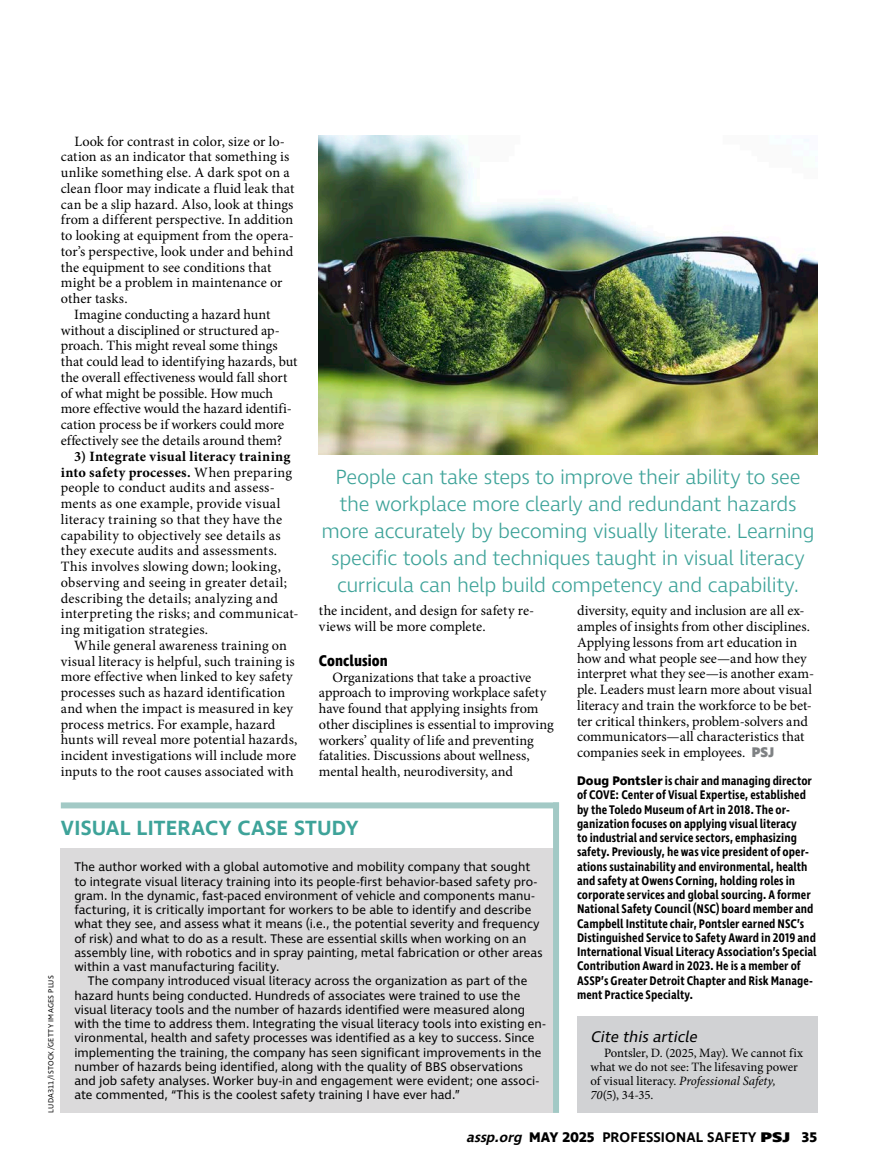
<style>
.page{position:relative;width:878px;height:1175px;background:#fff}
.page>*{position:absolute;margin:0;border:0;box-sizing:border-box;transform-origin:0 0}
.t1{font:300 21px/27px "Ingra";letter-spacing:-.02em;color:#3ea399;text-align:center}
.t2{font:600 21px "Ingra";letter-spacing:.01em;color:#3ea399}
.t3{font:italic 15.75px "Ingra";color:#000}
.t4{font:700 15.75px "Ingra Cd";letter-spacing:.005em;color:#000}
.t5{font:14.25px/15.8px "Minion Pro";letter-spacing:.005em;color:#000}
.t6{font:600 14.25px "Ingra";letter-spacing:.01em;color:#000}
.t7{font:12.75px/14.2px "Ingra";color:#000}
.t8{font:600 12.75px/14.2px "Ingra Cd";color:#000}
.t9{font:12.75px/14.2px "Minion Pro";letter-spacing:-.005em;color:#000}
.t10{font:7.5px "Ingra";letter-spacing:.035em;color:#000}
.s1{font-weight:700}
.s2{font-family:"Ingra";font-weight:800;color:#7f8284}
.s3{font-family:"Ingra";font-weight:700}
.s4{font-style:italic}
.s5{font-weight:800}
</style>
<div class="page">
<div style="left:577px;top:1016px;width:240px;height:96px;background:#d1d2d4"></div>
<div style="left:61px;top:848px;width:498px;height:264px;background:#dbdadb"></div>
<div style="left:61px;top:802px;width:498px;height:6px;background:#a2c9c5"></div>
<div style="left:553px;top:802px;width:6px;height:310px;background:#a2c9c5"></div>
<img style="left:319px;top:135px;width:498px;height:319px">
<p class="t5" style="left:74px;top:133px;width:212px">Look for contrast in color, size or lo-</p>
<p class="t5" style="left:61px;top:149px;width:230px">cation as an indicator that something is</p>
<p class="t5" style="left:61px;top:165px;width:230px">unlike something else. A dark spot on a</p>
<p class="t5" style="left:61px;top:181px;width:235px">clean floor may indicate a fluid leak that</p>
<p class="t5" style="left:61px;top:196px;width:234px">can be a slip hazard. Also, look at things</p>
<p class="t5" style="left:61px;top:212px;width:234px">from a different perspective. In addition</p>
<p class="t5" style="left:61px;top:228px;width:234px">to looking at equipment from the opera-</p>
<p class="t5" style="left:61px;top:243px;width:234px">tor’s perspective, look under and behind</p>
<p class="t5" style="left:61px;top:259px;width:212px">the equipment to see conditions that</p>
<p class="t5" style="left:61px;top:275px;width:223px">might be a problem in maintenance or</p>
<p class="t5" style="left:61px;top:291px;width:68px">other tasks.</p>
<p class="t5" style="left:74px;top:306px;width:197px">Imagine conducting a hazard hunt</p>
<p class="t5" style="left:61px;top:322px;width:220px">without a disciplined or structured ap-</p>
<p class="t5" style="left:61px;top:338px;width:218px">proach. This might reveal some things</p>
<p class="t5" style="left:61px;top:354px;width:238px">that could lead to identifying hazards, but</p>
<p class="t5" style="left:61px;top:369px;width:228px">the overall effectiveness would fall short</p>
<p class="t5" style="left:61px;top:385px;width:214px">of what might be possible. How much</p>
<p class="t5" style="left:61px;top:401px;width:232px">more effective would the hazard identifi-</p>
<p class="t5" style="left:61px;top:417px;width:225px">cation process be if workers could more</p>
<p class="t5" style="left:61px;top:432px;width:223px">effectively see the details around them?</p>
<p class="t5" style="left:61px;top:448px;width:239px;text-indent:13px"><span class="s1">3) Integrate visual literacy training into safety processes.</span> When preparing people to conduct audits and assess&shy;ments as one example, provide visual literacy training so that they have the capability to objectively see details as they execute audits and assessments.<br>This involves slowing down; looking, observing and seeing in greater detail; describing the details; analyzing and interpreting the risks; and communicat&shy;ing mitigation strategies.</p>
<p class="t5" style="left:61px;top:637px;width:238px;text-indent:13px">While general awareness training on visual literacy is helpful, such training is more effective when linked to key safety processes such as hazard identification and when the impact is measured in key process metrics. For example, hazard hunts will reveal more potential hazards, incident investigations will include more inputs to the root causes associated with</p>
<p class="t1" style="left:321px;top:464px;width:495px">People can take steps to improve their ability to see the workplace more clearly and redundant hazards more accurately by becoming visually literate. Learning specific tools and techniques taught in visual literacy curricula can help build competency and capability.</p>
<p class="t5" style="left:319px;top:603px;width:217px">the incident, and design for safety re&shy;views will be more complete.</p>
<p class="t4" style="left:319px;top:650px;width:70px">Conclusion</p>
<p class="t5" style="left:319px;top:669px;width:236px;text-indent:13px">Organizations that take a proactive approach to improving workplace safety have found that applying insights from other disciplines is essential to improving workers’ quality of life and preventing fatalities. Discussions about wellness, mental health, neurodiversity, and</p>
<p class="t5" style="left:577px;top:603px;width:238px">diversity, equity and inclusion are all ex&shy;amples of insights from other disciplines.<br>Applying lessons from art education in how and what people see—and how they interpret what they see—is another exam&shy;ple. Leaders must learn more about visual literacy and train the workforce to be bet&shy;ter critical thinkers, problem-solvers and communicators—all characteristics that companies seek in employees. <span class="s2">PSJ</span></p>
<p class="t8" style="left:577px;top:774px;width:241px"><span class="s3">Doug Pontsler</span> is chair and managing director of COVE: Center of Visual Expertise, established by the Toledo Museum of Art in 2018. The or&shy;ganization focuses on applying visual literacy<br>to industrial and service sectors, emphasizing safety. Previously, he was vice president of oper&shy;ations sustainability and environmental, health and safety at Owens Corning, holding roles in corporate services and global sourcing. A former National Safety Council (NSC) board member and Campbell Institute chair, Pontsler earned NSC’s Distinguished Service to Safety Award in 2019 and International Visual Literacy Association’s Special Contribution Award in 2023. He is a member of ASSP’s Greater Detroit Chapter and Risk Manage&shy;ment Practice Specialty.</p>
<p class="t3" style="left:590px;top:1027px;width:111px">Cite thisarticle</p>
<p class="t9" style="left:590px;top:1045px;width:214px;text-indent:14px">Pontsler, D. (2025, May). We cannot fix what we do not see: The lifesaving power of visual literacy. <span class="s4">Professional Safety, 70</span>(5), 34-35.</p>
<h1 class="t2" style="left:61px;top:814px;width:299px">VISUAL LITERACY CASE STUDY</h1>
<p class="t7" style="left:74px;top:860px;width:470px">The author worked with a global automotive and mobility company that sought to integrate visual literacy training into its people-first behavior-based safety pro&shy;gram. In the dynamic, fast-paced environment of vehicle and components manu&shy;facturing, it is critically important for workers to be able to identify and describe what they see, and assess what it means (i.e., the potential severity and frequency of risk) and what to do as a result. These are essential skills when working on an assembly line, with robotics and in spray painting, metal fabrication or other areas within a vast manufacturing facility.</p>
<p class="t7" style="left:74px;top:974px;width:472px;text-indent:14px">The company introduced visual literacy across the organization as part of the hazard hunts being conducted. Hundreds of associates were trained to use the visual literacy tools and the number of hazards identified were measured along with the time to address them. Integrating the visual literacy tools into existing en&shy;vironmental, health and safety processes was identified as a key to success. Since implementing the training, the company has seen significant improvements in the number of hazards being identified, along with the quality of BBS observations and job safety analyses. Worker buy-in and engagement were evident; one associ&shy;ate commented, “This is the coolest safety training I have ever had.”</p>
<p class="t10" style="left:46px;top:1112px;width:139px;rotate:-90deg">LUDA311/ISTOCK/GETTY IMAGES PLUS</p>
<p class="t6" style="left:466px;top:1128px;width:352px"><span class="s4">assp.org</span> <span class="s1">MAY 2025</span> PROFESSIONAL SAFETY <span class="s5">PSJ</span> <span class="s1">35</span></p>
</div>
